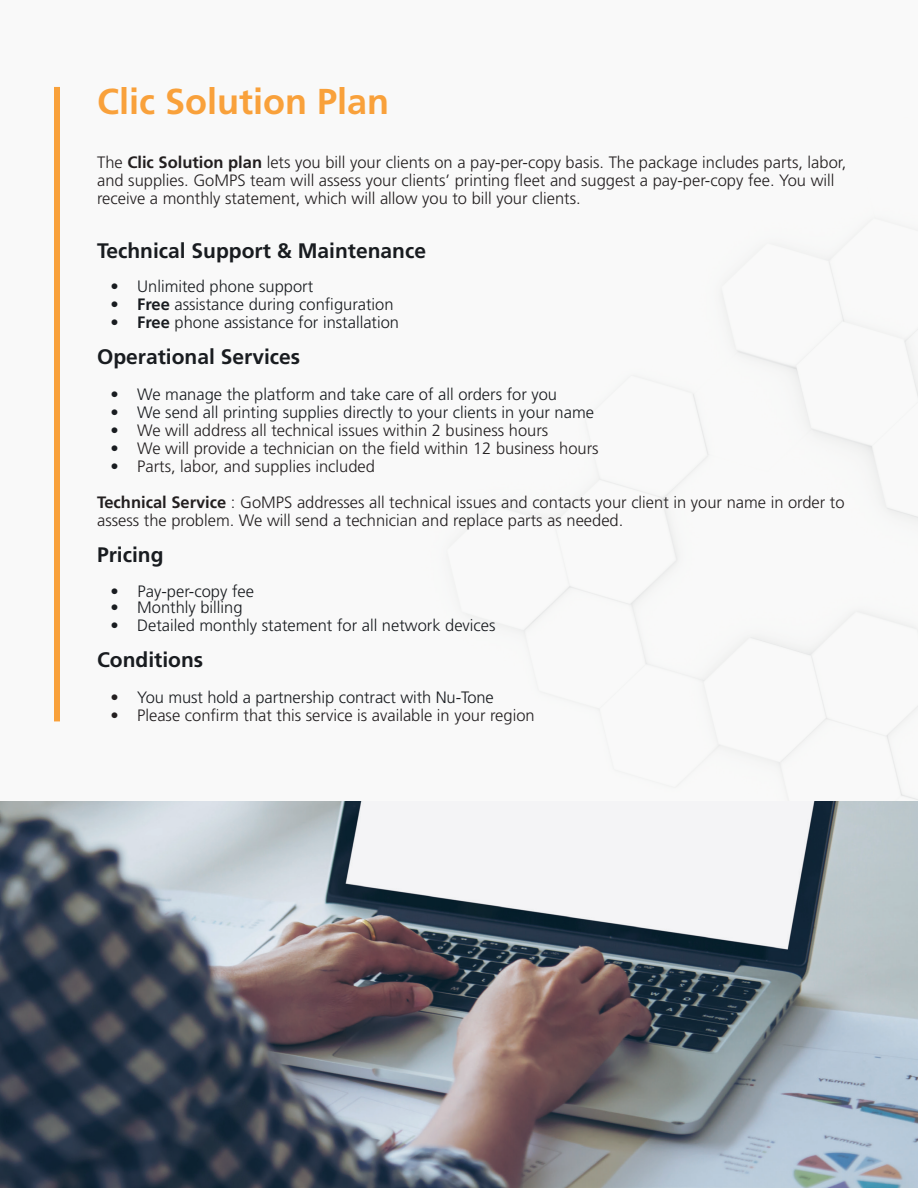
<style>
.page{position:relative;width:918px;height:1188px;background:#fff}
.page>*{position:absolute;margin:0;border:0;box-sizing:border-box;transform-origin:0 0}
.t1{font:700 36px "Frutiger LT Std";color:#f9a13b}
.t2{font:700 21px "Frutiger LT Std";color:#191c20}
.t3{font:300 16.5px/18px "Frutiger LT Std";color:#231f20}
.t4{font:300 16.5px "Frutiger LT Std";color:#191c20}
.s1{font-weight:700}
.s2{color:#191c20}
.s3{font-weight:400}
.s4{color:#231f20}
</style>
<div class="page">
<img style="left:54px;top:86px;width:864px;height:715px">
<img style="left:0;top:801px;width:918px;height:387px">
<div style="left:54px;top:87px;width:6px;height:634px;background:#f9a13b"></div>
<h1 class="t1" style="left:97px;top:80px;width:294px">Clic Solution Plan</h1>
<p class="t3" style="left:97px;top:153px;width:751px">The <span class="s1">Clic Solution plan</span> lets you bill your clients on a pay-per-copy basis. The package includes parts, labor, and supplies. GoMPS team will assess your clients’ printing fleet and suggest a pay-per-copy fee. You will receive a monthly statement, which will allow you to bill your clients.</p>
<p class="t2" style="left:97px;top:238px;width:331px">Technical Support &amp; Maintenance</p>
<p class="t4" style="left:111px;top:277px;width:204px">• Unlimited phone support</p>
<p class="t4" style="left:111px;top:295px;width:285px">• <span class="s1">Free</span> assistance during configuration</p>
<p class="t4" style="left:111px;top:313px;width:290px">• <span class="s1">Free</span> phone assistance for installation</p>
<p class="t2" style="left:97px;top:345px;width:205px">Operational Services</p>
<p class="t4" style="left:111px;top:385px;width:448px">• We manage the platform and take care of all orders for you</p>
<p class="t4" style="left:111px;top:403px;width:485px">• We send all printing supplies directly to your clients in your name</p>
<p class="t3" style="left:111px;top:422px;width:439px"><span class="s2">•</span> We will address all technical issues within 2 business hours</p>
<p class="t3" style="left:111px;top:440px;width:490px"><span class="s2">•</span> We will provide a technician on the field within 12 business hours</p>
<p class="t3" style="left:97px;top:449px;width:749px;line-height:36px;text-indent:13px"><span class="s2">•</span> Parts, labor, and supplies included<br><span class="s1">Technical Service</span> : GoMPS addresses all technical issues and contacts your client in your name in order to</p>
<p class="t3" style="left:97px;top:512px;width:528px">assess the problem. We will send a technician and replace parts as needed.</p>
<p class="t2" style="left:97px;top:543px;width:68px">Pricing</p>
<p class="t4" style="left:111px;top:582px;width:145px"><span class="s3">•</span> Pay-per-copy fee</p>
<p class="t4" style="left:111px;top:598px;width:134px">• Monthly billing</p>
<p class="t4" style="left:111px;top:616px;width:387px">• Detailed monthly statement for all network devices</p>
<p class="t2" style="left:97px;top:648px;width:108px">Conditions</p>
<p class="t4" style="left:111px;top:688px;width:385px"><span class="s4">•</span> You must hold a partnership contract with Nu-Tone</p>
<p class="t3" style="left:111px;top:707px;width:426px">• Please confirm that this service is available in your region</p>
</div>
